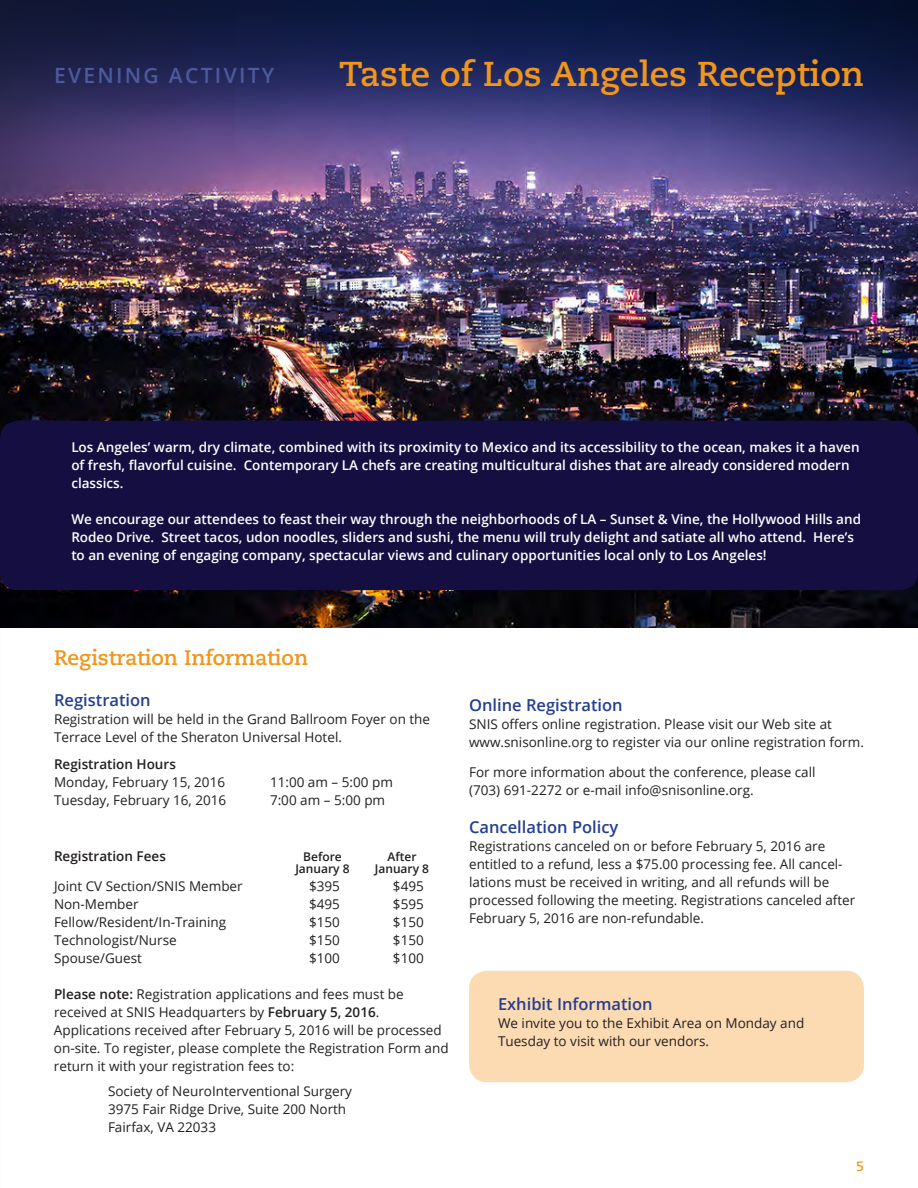
<style>
.page{position:relative;width:918px;height:1188px;background:#fff}
.page>*{position:absolute;margin:0;border:0;box-sizing:border-box;transform-origin:0 0}
.Body{font:700 34.5px "Caecilia";color:#f0961b}
.Sub_14{font:700 21px "Caecilia";color:#f0961b}
.Sub_11{font:600 21px "Open Sans";letter-spacing:.11em;color:#4d5a9e}
.Sub_11-2{font:600 16.5px "Open Sans";color:#253f8e}
.Body-2{font:13.5px/18px "Open Sans";color:#231f20}
.Body-3{font:600 13.5px/18px "Open Sans";color:#fff}
.Sub_14-2{font:13.5px/18px "Open Sans";color:#231f20}
.Body-4{font:600 13.5px "Open Sans";color:#231f20}
.t1{font:700 13.5px "Caecilia";color:#f0961b}
.Body-5{font:600 12px "Open Sans";color:#231f20}
.s1{font-weight:600}
</style>
<div class="page">
<img style="left:0;top:0;width:918px;height:628px">
<div style="left:0;top:421px;width:918px;height:169px;background:#150e41;border-radius:18px"></div>
<div style="left:469px;top:971px;width:395px;height:111px;background:#fcdbb3;border-radius:18px"></div>
<p class="Sub_11" style="left:54px;top:61px;width:222px">EVENING ACTIVITY</p>
<p class="Body" style="left:339px;top:54px;width:526px">Taste of Los Angeles Reception</p>
<p class="Body-3" style="left:71px;top:437px;width:790px">Los Angeles’ warm, dry climate, combined with its proximity to Mexico and its accessibility to the ocean, makes it a haven of fresh, flavorful cuisine. Contemporary LA chefs are creating multicultural dishes that are already considered modern classics.</p>
<p class="Body-3" style="left:71px;top:509px;width:791px">We encourage our attendees to feast their way through the neighborhoods of LA – Sunset &amp; Vine, the Hollywood Hills and<br>Rodeo Drive. Street tacos, udon noodles, sliders and sushi, the menu will truly delight and satiate all who attend. Here’s to an evening of engaging company, spectacular views and culinary opportunities local only to Los Angeles!</p>
<p class="Sub_14" style="left:54px;top:646px;width:256px">Registration Information</p>
<p class="Sub_11-2" style="left:54px;top:689px;width:98px">Registration</p>
<p class="Body-2" style="left:54px;top:710px;width:378px">Registration will be held in the Grand Ballroom Foyer on the<br>Terrace Level of the Sheraton Universal Hotel.</p>
<p class="Body-4" style="left:54px;top:755px;width:123px">Registration Hours</p>
<p class="Body-2" style="left:54px;top:773px;width:173px">Monday, February 15, 2016</p>
<p class="Body-2" style="left:270px;top:773px;width:124px">11:00 am – 5:00 pm</p>
<p class="Body-2" style="left:54px;top:791px;width:174px">Tuesday, February 16, 2016</p>
<p class="Body-2" style="left:270px;top:791px;width:117px">7:00 am – 5:00 pm</p>
<p class="Body-4" style="left:54px;top:847px;width:113px">Registration Fees</p>
<p class="Body-5" style="left:303px;top:849px;width:40px">Before</p>
<p class="Body-5" style="left:387px;top:849px;width:31px">After</p>
<p class="Body-5" style="left:295px;top:861px;width:56px">January 8</p>
<p class="Body-5" style="left:375px;top:861px;width:56px">January 8</p>
<p class="Body-2" style="left:54px;top:877px;width:190px">Joint CV Section/SNIS Member</p>
<p class="Body-2" style="left:309px;top:877px;width:32px">$395</p>
<p class="Body-2" style="left:393px;top:877px;width:32px">$495</p>
<p class="Body-2" style="left:54px;top:895px;width:86px">Non-Member</p>
<p class="Body-2" style="left:309px;top:895px;width:32px">$495</p>
<p class="Body-2" style="left:393px;top:895px;width:32px">$595</p>
<p class="Body-2" style="left:54px;top:913px;width:174px">Fellow/Resident/In-Training</p>
<p class="Body-2" style="left:309px;top:913px;width:32px">$150</p>
<p class="Body-2" style="left:393px;top:913px;width:32px">$150</p>
<p class="Body-2" style="left:54px;top:931px;width:124px">Technologist/Nurse</p>
<p class="Body-2" style="left:309px;top:931px;width:32px">$150</p>
<p class="Body-2" style="left:393px;top:931px;width:32px">$150</p>
<p class="Body-2" style="left:54px;top:949px;width:89px">Spouse/Guest</p>
<p class="Body-2" style="left:309px;top:949px;width:32px">$100</p>
<p class="Body-2" style="left:393px;top:949px;width:32px">$100</p>
<p class="Body-2" style="left:54px;top:985px;width:396px"><span class="s1">Please note:</span> Registration applications and fees must be received at SNIS Headquarters by <span class="s1">February 5, 2016</span>.<br>Applications received after February 5, 2016 will be processed on-site. To register, please complete the Registration Form and return it with your registration fees to:</p>
<p class="Body-2" style="left:108px;top:1082px;width:246px">Society of NeuroInterventional Surgery</p>
<p class="Body-2" style="left:108px;top:1100px;width:240px">3975 Fair Ridge Drive, Suite 200 North</p>
<p class="Body-2" style="left:108px;top:1118px;width:110px">Fairfax, VA 22033</p>
<p class="Sub_11-2" style="left:469px;top:694px;width:155px">Online Registration</p>
<p class="Body-2" style="left:469px;top:715px;width:396px">SNIS offers online registration. Please visit our Web site at www.snisonline.org to register via our online registration form.</p>
<p class="Body-2" style="left:469px;top:763px;width:348px">For more information about the conference, please call (703) 691-2272 or e-mail info@snisonline.org.</p>
<p class="Sub_11-2" style="left:469px;top:815px;width:151px">Cancellation Policy</p>
<p class="Body-2" style="left:469px;top:836px;width:388px">Registrations canceled on or before February 5, 2016 are entitled to a refund, less a $75.00 processing fee. All cancel&shy;lations must be received in writing, and all refunds will be processed following the meeting. Registrations canceled after February 5, 2016 are non-refundable.</p>
<p class="Sub_11-2" style="left:498px;top:993px;width:156px">Exhibit Information</p>
<p class="Sub_14-2" style="left:498px;top:1014px;width:308px">We invite you to the Exhibit Area on Monday and<br>Tuesday to visit with our vendors.</p>
<p class="t1" style="left:856px;top:1159px;width:9px">5</p>
</div>
